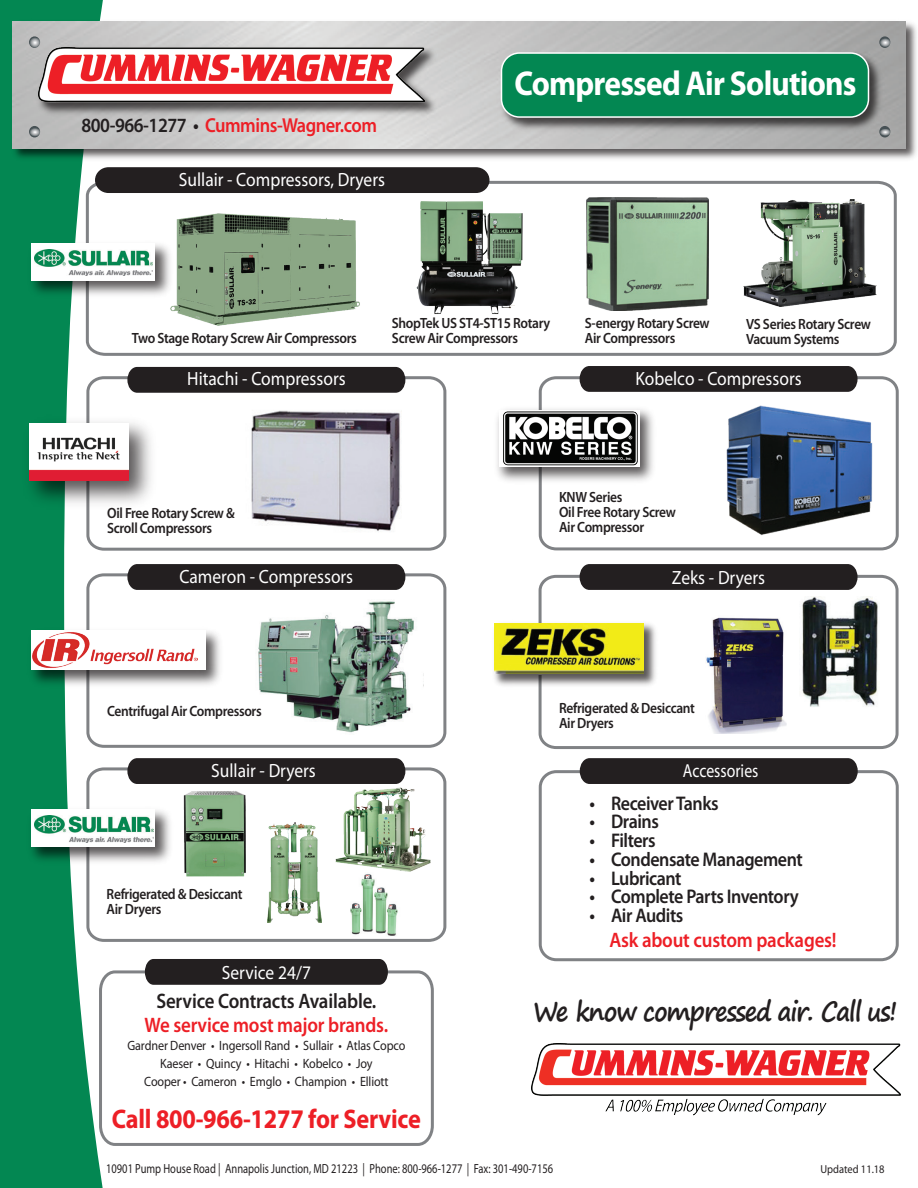
<style>
.page{position:relative;width:918px;height:1188px;background:#fff}
.page>*{position:absolute;margin:0;border:0;box-sizing:border-box;transform-origin:0 0}
.t1{font:700 34.65px "Myriad Pro";letter-spacing:-.025em;color:#fff;scale:.91 1}
.t2{font:700 27px "Myriad Pro";letter-spacing:-.01em;color:#ed1f26;scale:.9 1}
.t3{font:700 26.7px "Segoe Print";letter-spacing:-.05em;color:#231f20;scale:.91 1}
.t4{font:600 21px "Myriad Pro";letter-spacing:-.01em;color:#ed1f26;scale:.9 1}
.t5{font:600 21px "Myriad Pro";letter-spacing:-.01em;color:#231f20;scale:.9 1}
.t6{font:600 20.25px "Myriad Pro";letter-spacing:-.025em;color:#ed1f26;scale:.91 1}
.t7{font:600 19.8px "Myriad Pro";letter-spacing:-.025em;color:#231f20;scale:.91 1}
.t8{font:19.2px "Myriad Pro";color:#fff;scale:.91 1}
.t9{font:18.9px "Myriad Pro";color:#fff;scale:.84 1}
.t10{font:600 14.85px/15px "Myriad Pro";letter-spacing:-.025em;color:#231f20;scale:.91 1}
.t11{font:13.5px/18px "Myriad Pro";letter-spacing:-.01em;color:#231f20;text-align:center;scale:.9 1}
.t12{font:13.2px "Myriad Pro";color:#231f20;scale:.79 1}
.t13{font:11.55px "Myriad Pro";color:#231f20;scale:.91 1}
.s1{color:#231f20}
</style>
<div class="page">
<svg style="left:538px;top:574px;width:361px;height:175px"></svg>
<svg style="left:579px;top:564px;width:279px;height:27px;background:#302c2d"></svg>
<svg style="left:103px;top:970px;width:331px;height:176px"></svg>
<svg style="left:541px;top:543px;width:355px;height:8px"></svg>
<svg style="left:103px;top:543px;width:341px;height:8px"></svg>
<svg style="left:0;top:0;width:103px;height:1188px;background:#2a996c"></svg>
<img style="left:9px;top:18px;width:908px;height:525px">
<img style="left:12px;top:22px;width:894px;height:126px">
<img style="left:32px;top:39px;width:418px;height:105px">
<img style="left:38px;top:48px;width:386px;height:57px">
<svg style="left:29px;top:36px;width:11px;height:12px"></svg>
<svg style="left:879px;top:126px;width:11px;height:11px"></svg>
<svg style="left:29px;top:126px;width:11px;height:11px"></svg>
<svg style="left:879px;top:36px;width:11px;height:12px"></svg>
<img style="left:496px;top:48px;width:389px;height:86px">
<div style="left:502px;top:53px;width:367px;height:64px;background:#038752;border-radius:18px"></div>
<div style="left:501px;top:52px;width:368px;height:66px;border:2px solid #fff;border-radius:18px"></div>
<img style="left:724px;top:405px;width:150px;height:132px">
<svg style="left:144px;top:959px;width:245px;height:27px;background:#312d2e"></svg>
<svg style="left:84px;top:179px;width:814px;height:178px"></svg>
<img style="left:9px;top:400px;width:173px;height:130px">
<img style="left:30px;top:423px;width:98px;height:57px">
<svg style="left:94px;top:166px;width:396px;height:28px;background:#373435"></svg>
<svg style="left:127px;top:366px;width:279px;height:27px;background:#302c2d"></svg>
<svg style="left:579px;top:365px;width:279px;height:28px;background:#373435"></svg>
<img style="left:494px;top:620px;width:166px;height:70px">
<img style="left:494px;top:623px;width:150px;height:51px">
<svg style="left:85px;top:572px;width:362px;height:177px"></svg>
<svg style="left:127px;top:564px;width:279px;height:27px;background:#302c2d"></svg>
<svg style="left:85px;top:766px;width:362px;height:177px"></svg>
<svg style="left:127px;top:758px;width:279px;height:27px;background:#302c2d"></svg>
<div style="left:539px;top:770px;width:360px;height:191px;border:3px solid #808285;border-radius:16px"></div>
<div style="left:579px;top:758px;width:279px;height:26px;background:#231f20"></div>
<img style="left:246px;top:404px;width:155px;height:131px">
<img style="left:255px;top:600px;width:169px;height:134px">
<img style="left:24px;top:624px;width:202px;height:68px">
<div style="left:31px;top:630px;width:174px;height:40px;background:#fff"></div>
<img style="left:32px;top:632px;width:165px;height:36px">
<img style="left:24px;top:237px;width:138px;height:65px">
<div style="left:31px;top:243px;width:124px;height:37px;background:#fff"></div>
<img style="left:35px;top:249px;width:117px;height:26px">
<img style="left:490px;top:402px;width:170px;height:86px">
<img style="left:500px;top:408px;width:139px;height:59px">
<img style="left:23px;top:804px;width:153px;height:64px">
<div style="left:31px;top:810px;width:124px;height:37px;background:#fff"></div>
<img style="left:34px;top:816px;width:120px;height:26px">
<img style="left:162px;top:196px;width:214px;height:154px">
<img style="left:587px;top:197px;width:122px;height:114px">
<img style="left:743px;top:200px;width:133px;height:106px">
<img style="left:345px;top:873px;width:57px;height:63px">
<img style="left:182px;top:791px;width:65px;height:90px">
<div style="left:179px;top:788px;width:9px;height:5px;background:#fff"></div>
<img style="left:268px;top:822px;width:53px;height:100px">
<img style="left:336px;top:788px;width:94px;height:83px">
<img style="left:531px;top:1044px;width:369px;height:72px">
<h3 class="t6" style="left:81px;top:112px;width:326px"><span class="s1">800-966-1277 •</span> Cummins-Wagner.com</h3>
<p class="t8" style="left:179px;top:167px;width:228px">Sullair - Compressors, Dryers</p>
<h1 class="t1" style="left:515px;top:61px;width:377px">Compressed Air Solutions</h1>
<p class="t10" style="left:132px;top:330px;width:249px">Two Stage Rotary Screw Air Compressors</p>
<p class="t10" style="left:392px;top:315px;width:176px">ShopTek US ST4-ST15 Rotary<br>Screw Air Compressors</p>
<p class="t10" style="left:585px;top:315px;width:139px">S-energy Rotary Screw<br>Air Compressors</p>
<p class="t10" style="left:746px;top:316px;width:139px">VS Series Rotary Screw<br>Vacuum Systems</p>
<p class="t8" style="left:187px;top:367px;width:176px">Hitachi - Compressors</p>
<p class="t8" style="left:635px;top:366px;width:184px">Kobelco - Compressors</p>
<p class="t10" style="left:107px;top:505px;width:142px">Oil Free Rotary Screw &amp;<br>Scroll Compressors</p>
<p class="t8" style="left:180px;top:565px;width:192px">Cameron - Compressors</p>
<p class="t10" style="left:107px;top:703px;width:171px">Centrifugal Air Compressors</p>
<p class="t10" style="left:559px;top:489px;width:130px">KNW Series<br>Oil Free Rotary Screw<br>Air Compressor</p>
<p class="t8" style="left:672px;top:566px;width:104px">Zeks - Dryers</p>
<p class="t10" style="left:559px;top:700px;width:151px">Refrigerated &amp; Desiccant<br>Air Dryers</p>
<p class="t8" style="left:211px;top:759px;width:117px">Sullair - Dryers</p>
<p class="t9" style="left:683px;top:759px;width:91px">Accessories</p>
<p class="t10" style="left:107px;top:886px;width:151px">Refrigerated &amp; Desiccant<br>Air Dryers</p>
<p class="t8" style="left:222px;top:961px;width:99px">Service 24/7</p>
<h3 class="t5" style="left:156px;top:988px;width:246px">Service Contracts Available.</h3>
<h3 class="t4" style="left:145px;top:1012px;width:272px">We service most major brands.</h3>
<p class="t11" style="left:127px;top:1037px;width:310px">Gardner Denver • Ingersoll Rand • Sullair • Atlas Copco<br>Kaeser • Quincy • Hitachi • Kobelco • Joy<br>Cooper • Cameron • Emglo • Champion • Elliott</p>
<h2 class="t2" style="left:112px;top:1102px;width:345px">Call 800-966-1277 for Service</h2>
<h3 class="t7" style="left:589px;top:790px;width:143px">• Receiver Tanks</h3>
<h3 class="t7" style="left:589px;top:809px;width:78px">• Drains</h3>
<h3 class="t7" style="left:589px;top:828px;width:74px">• Filters</h3>
<h3 class="t7" style="left:589px;top:847px;width:236px">• Condensate Management</h3>
<h3 class="t7" style="left:589px;top:865px;width:103px">• Lubricant</h3>
<h3 class="t7" style="left:589px;top:884px;width:231px">• Complete Parts Inventory</h3>
<h3 class="t7" style="left:589px;top:903px;width:105px">• Air Audits</h3>
<h3 class="t4" style="left:609px;top:926px;width:254px">Ask about custom packages!</h3>
<h3 class="t3" style="left:533px;top:987px;width:402px">We know compressed air. Call us!</h3>
<p class="t12" style="left:106px;top:1160px;width:567px">10901 Pump House Road | Annapolis Junction, MD 21223 | Phone: 800-966-1277 | Fax: 301-490-7156</p>
<p class="t13" style="left:820px;top:1162px;width:72px">Updated 11.18</p>
</div>
